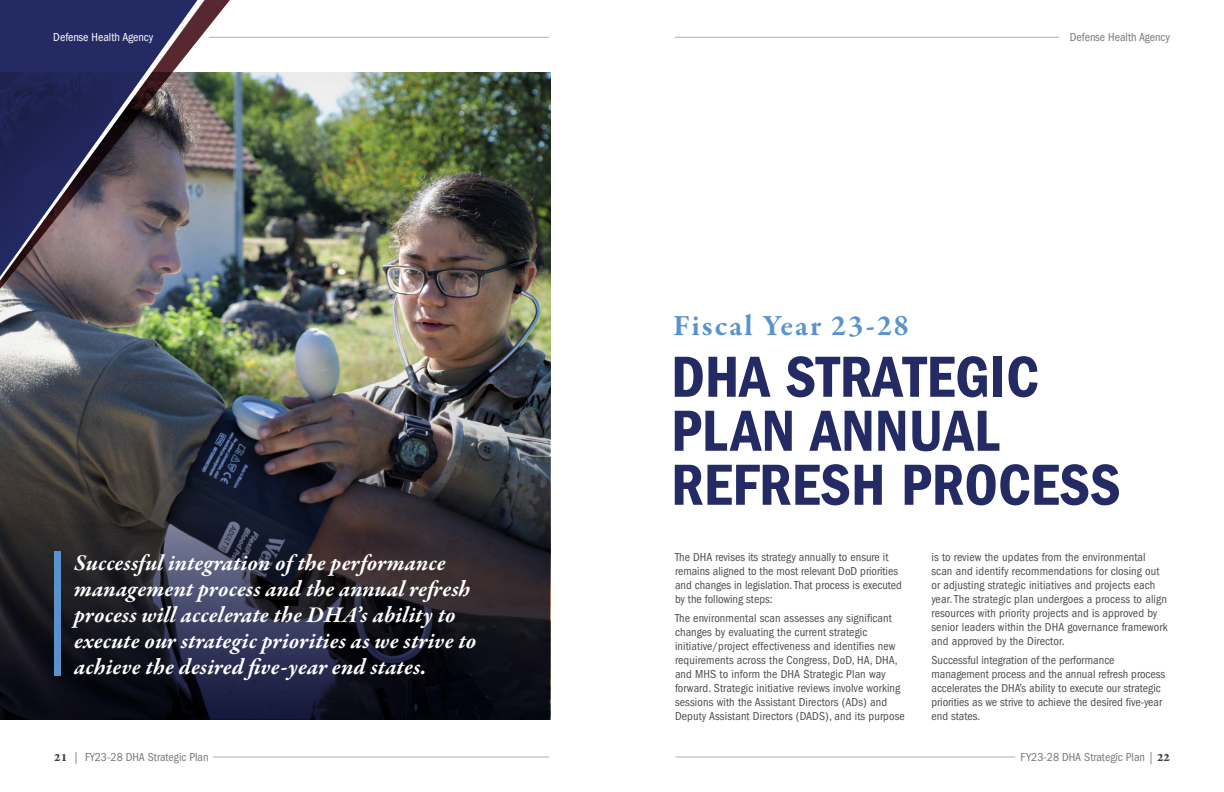
<style>
.page{position:relative;width:1224px;height:792px;background:#fff}
.page>*{position:absolute;margin:0;border:0;box-sizing:border-box;transform-origin:0 0}
.t1{font:60px/54px "Franklin Gothic LT Pro Cn Dm";color:#242b64}
.t2{font:700 30px "Garamond Premr Pro";letter-spacing:.07em;color:#5a93cc}
.t3{font:italic 700 23px/26px "Garamond Premr Pro";letter-spacing:.005em;color:#fff}
.t4{font:condensed 12px/14px "Franklin Gothic LT";letter-spacing:.01em;color:#4d4d4f}
.t5{font:condensed 12px "Franklin Gothic LT Pro";color:#7a7677}
.t6{font:condensed 12px "Franklin Gothic LT Pro";color:#fff}
.s1{font-family:"Garamond Premr Pro Bd Capt";font-stretch:normal;color:#414042}
</style>
<div class="page">
<hr style="left:213px;top:757px;width:336px;height:1px;background:#b2aeaf">
<hr style="left:676px;top:757px;width:339px;height:1px;background:#b2aeaf">
<hr style="left:675px;top:37px;width:384px;height:1px;background:#b2aeaf">
<img style="left:238px;top:72px;width:312px;height:216px">
<img style="left:0;top:288px;width:550px;height:86px">
<svg style="left:0;top:374px;width:550px;height:346px;background:#2e2e37"></svg>
<div style="left:54px;top:552px;width:7px;height:124px;background:#5a93cc"></div>
<img style="left:0;top:301px;width:218px;height:17px">
<img style="left:0;top:0;width:238px;height:301px">
<svg style="left:0;top:0;width:204px;height:281px;background:#4e4b67"></svg>
<hr style="left:209px;top:37px;width:340px;height:1px;background:#b2aeaf">
<p class="t6" style="left:53px;top:30px;width:102px">Defense Health Agency</p>
<p class="t5" style="left:1070px;top:30px;width:102px">Defense Health Agency</p>
<h1 class="t3" style="left:74px;top:551px;width:404px">Successful integration ofthe performance management process and the annual refesh process will accelerate the DHA’s ability to execute our strategic priorities as we strive to achieve the desired fve-year end states.</h1>
<p class="t2" style="left:673px;top:307px;width:238px">Fiscal Year 23-28</p>
<h1 class="t1" style="left:671px;top:350px;width:451px">DHA STRATEGIC<br>PLAN ANNUAL<br>REFRESH PROCESS</h1>
<p class="t4" style="left:675px;top:550px;width:228px">The DHA revises its strategy annually to ensure it remains aligned to the most relevant DoD priorities and changes in legislation. That process is executed by the following steps:</p>
<p class="t4" style="left:675px;top:611px;width:231px">The environmental scan assesses any significant changes by evaluating the current strategic initiative/project effectiveness and identifies new requirements across the Congress, DoD, HA, DHA, and MHS to inform the DHA Strategic Plan way forward. Strategic initiative reviews involve working sessions with the Assistant Directors (ADs) and Deputy Assistant Directors (DADS), and its purpose</p>
<p class="t4" style="left:932px;top:550px;width:238px">is to review the updates from the environmental scan and identify recommendations for closing out or adjusting strategic initiatives and projects each year. The strategic plan undergoes a process to align resources with priority projects and is approved by senior leaders within the DHA governance framework and approved by the Director.</p>
<p class="t4" style="left:932px;top:653px;width:235px">Successful integration of the performance management process and the annual refresh process accelerates the DHA’s ability to execute our strategic priorities as we strive to achieve the desired five-year end states.</p>
<p class="t5" style="left:54px;top:750px;width:156px"><span class="s1">21</span> | FY23-28 DHA Strategic Plan</p>
<p class="t5" style="left:1021px;top:750px;width:151px">FY23-28 DHA Strategic Plan | <span class="s1">22</span></p>
</div>
